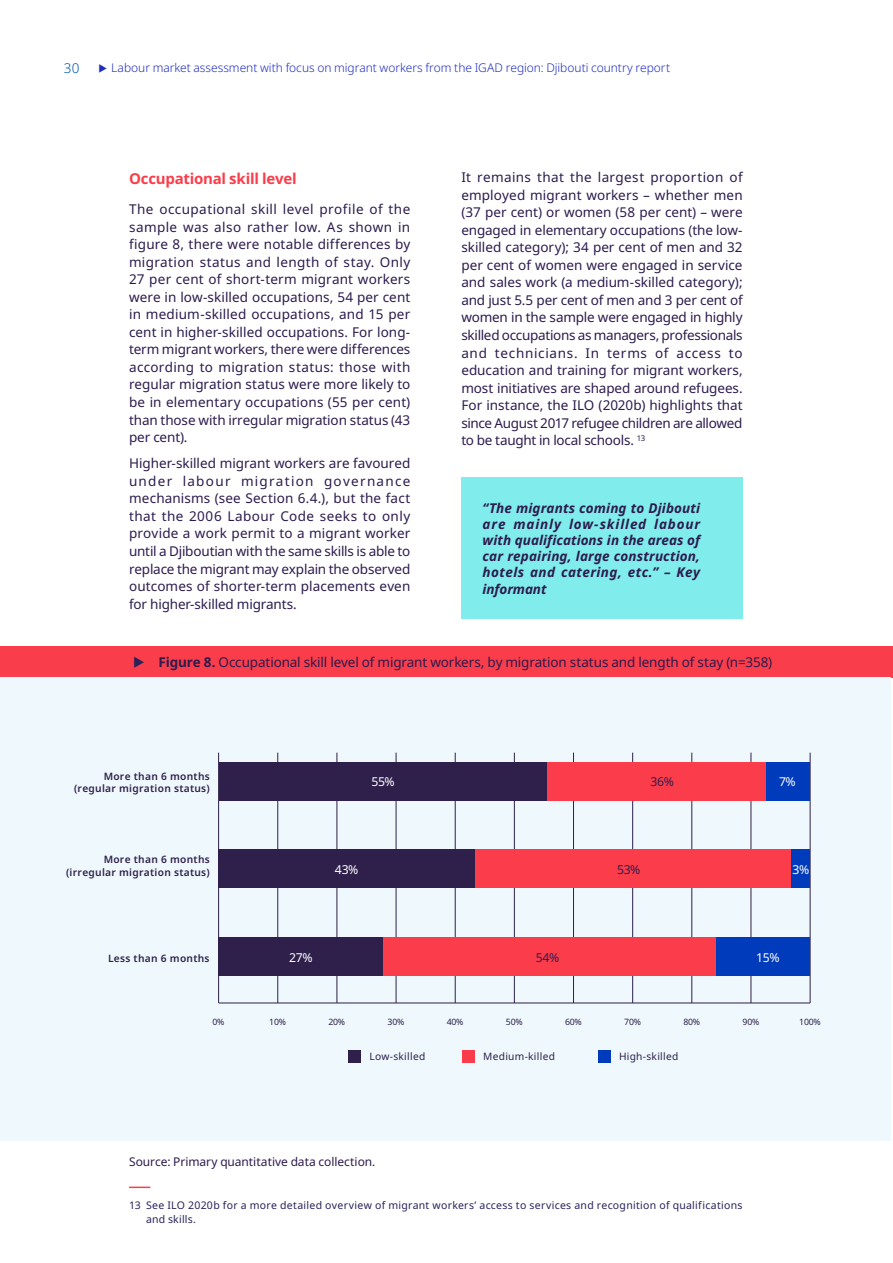
<style>
.page{position:relative;width:893px;height:1263px;background:#fff}
.page>*{position:absolute;margin:0;border:0;box-sizing:border-box;transform-origin:0 0}
.t1{font:700 15px "Noto Sans";letter-spacing:-.015em;color:#fa3d4a}
.t2{font:13.5px/17.5px "Noto Sans";letter-spacing:-.01em;color:#2c1b4d;text-align:justify}
.t3{font:italic 700 13.5px/16.2px "Noto Sans";letter-spacing:.015em;color:#2c1b4d;text-align:justify}
.t4{font:300 13.5px "Noto Sans";color:#0054a6}
.t5{font:12.3px "Noto Sans";letter-spacing:-.02em;color:#fff}
.t6{font:12.3px "Noto Sans";color:#2e1f4b}
.t7{font:300 12px "Noto Sans";letter-spacing:-.005em;color:#1e2dbe}
.t8{font:12px "Noto Sans";letter-spacing:-.005em;color:#2c1b4d}
.t9{font:10.5px/13.5px "Noto Sans";letter-spacing:.025em;color:#27235a}
.t10{font:600 10.2px/12.3px "Noto Sans";letter-spacing:.025em;color:#2e1f4b;text-align:right}
.t11{font:10.2px "Noto Sans";letter-spacing:.025em;color:#2e1f4b}
.t12{font:8.7px "Noto Sans";letter-spacing:-.02em;color:#2d1f49}
.s1{font-weight:700}
</style>
<div class="page">
<hr style="left:129px;top:1186px;width:21px;height:2px;background:#fa3d4a">
<div style="left:461px;top:477px;width:282px;height:142px;background:#80ecec"></div>
<div style="left:0;top:647px;width:893px;height:31px;background:#fa3d4a"></div>
<div style="left:0;top:677px;width:891px;height:464px;background:#eff9fd"></div>
<hr style="left:219px;top:1003px;width:591px;height:1px;background:#2d1f49">
<hr style="left:218px;top:753px;width:1px;height:250px;background:#2d1f49">
<hr style="left:277px;top:753px;width:1px;height:250px;background:#2d1f49">
<hr style="left:337px;top:753px;width:1px;height:250px;background:#2d1f49">
<hr style="left:396px;top:753px;width:1px;height:250px;background:#2d1f49">
<hr style="left:455px;top:753px;width:1px;height:250px;background:#2d1f49">
<hr style="left:514px;top:753px;width:1px;height:250px;background:#2d1f49">
<hr style="left:573px;top:753px;width:1px;height:250px;background:#2d1f49">
<hr style="left:632px;top:753px;width:1px;height:250px;background:#2d1f49">
<hr style="left:692px;top:753px;width:1px;height:250px;background:#2d1f49">
<hr style="left:751px;top:753px;width:1px;height:250px;background:#2d1f49">
<hr style="left:810px;top:753px;width:1px;height:250px;background:#2d1f49">
<div style="left:219px;top:762px;width:329px;height:39px;background:#2e1f4b"></div>
<div style="left:219px;top:849px;width:256px;height:39px;background:#2e1f4b"></div>
<div style="left:219px;top:937px;width:164px;height:39px;background:#2e1f4b"></div>
<div style="left:383px;top:937px;width:334px;height:39px;background:#fa3c4b"></div>
<div style="left:475px;top:849px;width:316px;height:39px;background:#fa3c4b"></div>
<div style="left:792px;top:849px;width:18px;height:39px;background:#003bbb"></div>
<div style="left:766px;top:762px;width:44px;height:39px;background:#003bbb"></div>
<div style="left:548px;top:762px;width:218px;height:39px;background:#fa3c4b"></div>
<div style="left:717px;top:937px;width:93px;height:39px;background:#003bbb"></div>
<div style="left:348px;top:1050px;width:13px;height:12px;background:#2e1f4b"></div>
<div style="left:462px;top:1050px;width:13px;height:12px;background:#fa3c4b"></div>
<div style="left:598px;top:1050px;width:12px;height:12px;background:#003bbb"></div>
<p class="t4" style="left:64px;top:59px;width:17px">30</p>
<p class="t7" style="left:111px;top:60px;width:560px">Labour market assessment with focus on migrant workers from the IGAD region: Djibouti country report</p>
<p class="t1" style="left:129px;top:168px;width:169px">Occupational skill level</p>
<p class="t2" style="left:129px;top:201px;width:283px">The occupational skill level profile of the sample was also rather low. As shown in figure 8, there were notable differences by migration status and length of stay. Only 27 per cent of short-term migrant workers were in low-skilled occupations, 54 per cent in medium-skilled occupations, and 15 per cent in higher-skilled occupations. For long&shy;term migrant workers, there were differences according to migration status: those with regular migration status were more likely to be in elementary occupations (55 per cent) than those with irregular migration status (43 per cent).</p>
<p class="t2" style="left:129px;top:455px;width:283px">Higher-skilled migrant workers are favoured under labour migration governance mechanisms (see Section 6.4.), but the fact that the 2006 Labour Code seeks to only provide a work permit to a migrant worker until a Djiboutian with the same skills is able to replace the migrant may explain the observed outcomes of shorter-term placements even for higher-skilled migrants.</p>
<p class="t2" style="left:461px;top:169px;width:283px">It remains that the largest proportion of employed migrant workers – whether men (37 per cent) or women (58 per cent) – were engaged in elementary occupations (the low&shy;skilled category); 34 per cent of men and 32 per cent of women were engaged in service and sales work (a medium-skilled category); and just 5.5 per cent of men and 3 per cent of women in the sample were engaged in highly skilled occupations as managers, professionals and technicians. In terms of access to education and training for migrant workers, most initiatives are shaped around refugees.<br>For instance, the ILO (2020b) highlights that since August 2017 refugee children are allowed to be taught in local schools. <sup>13</sup></p>
<p class="t3" style="left:483px;top:500px;width:219px">“The migrants coming to Djibouti are mainly low-skilled labour with qualifications in the areas of car repairing, large construction, hotels and catering, etc.” – Key informant</p>
<p class="t2" style="left:159px;top:653px;width:615px"><span class="s1">Figure 8.</span> Occupational skill level of migrant workers, by migration status and length of stay (n=358)</p>
<p class="t10" style="left:74px;top:771px;width:137px">More than 6 months (regular migration status)</p>
<p class="t10" style="left:66px;top:855px;width:145px">More than 6 months (irregular migration status)</p>
<p class="t10" style="left:108px;top:953px;width:103px">Less than 6 months</p>
<p class="t5" style="left:371px;top:777px;width:25px">55%</p>
<p class="t5" style="left:779px;top:777px;width:18px">7%</p>
<p class="t6" style="left:650px;top:777px;width:25px">36%</p>
<p class="t5" style="left:335px;top:865px;width:25px">43%</p>
<p class="t6" style="left:617px;top:865px;width:25px">53%</p>
<p class="t5" style="left:793px;top:865px;width:18px">3%</p>
<p class="t5" style="left:289px;top:952px;width:25px">27%</p>
<p class="t6" style="left:536px;top:952px;width:25px">54%</p>
<p class="t5" style="left:756px;top:952px;width:25px">15%</p>
<p class="t12" style="left:213px;top:1018px;width:13px">0%</p>
<p class="t12" style="left:269px;top:1018px;width:18px">10%</p>
<p class="t12" style="left:328px;top:1018px;width:18px">20%</p>
<p class="t12" style="left:388px;top:1018px;width:18px">30%</p>
<p class="t12" style="left:447px;top:1018px;width:18px">40%</p>
<p class="t12" style="left:624px;top:1018px;width:18px">70%</p>
<p class="t12" style="left:506px;top:1018px;width:18px">50%</p>
<p class="t12" style="left:565px;top:1018px;width:18px">60%</p>
<p class="t12" style="left:683px;top:1018px;width:18px">80%</p>
<p class="t12" style="left:742px;top:1018px;width:18px">90%</p>
<p class="t12" style="left:799px;top:1018px;width:23px">100%</p>
<p class="t11" style="left:369px;top:1052px;width:57px">Low-skilled</p>
<p class="t11" style="left:483px;top:1052px;width:73px">Medium-killed</p>
<p class="t11" style="left:619px;top:1052px;width:61px">High-skilled</p>
<p class="t8" style="left:129px;top:1153px;width:248px">Source: Primary quantitative data collection.</p>
<p class="t9" style="left:146px;top:1199px;width:598px;text-indent:-17px">13 See ILO 2020b for a more detailed overview of migrant workers’ access to services and recognition of qualifications and skills.</p>
</div>
